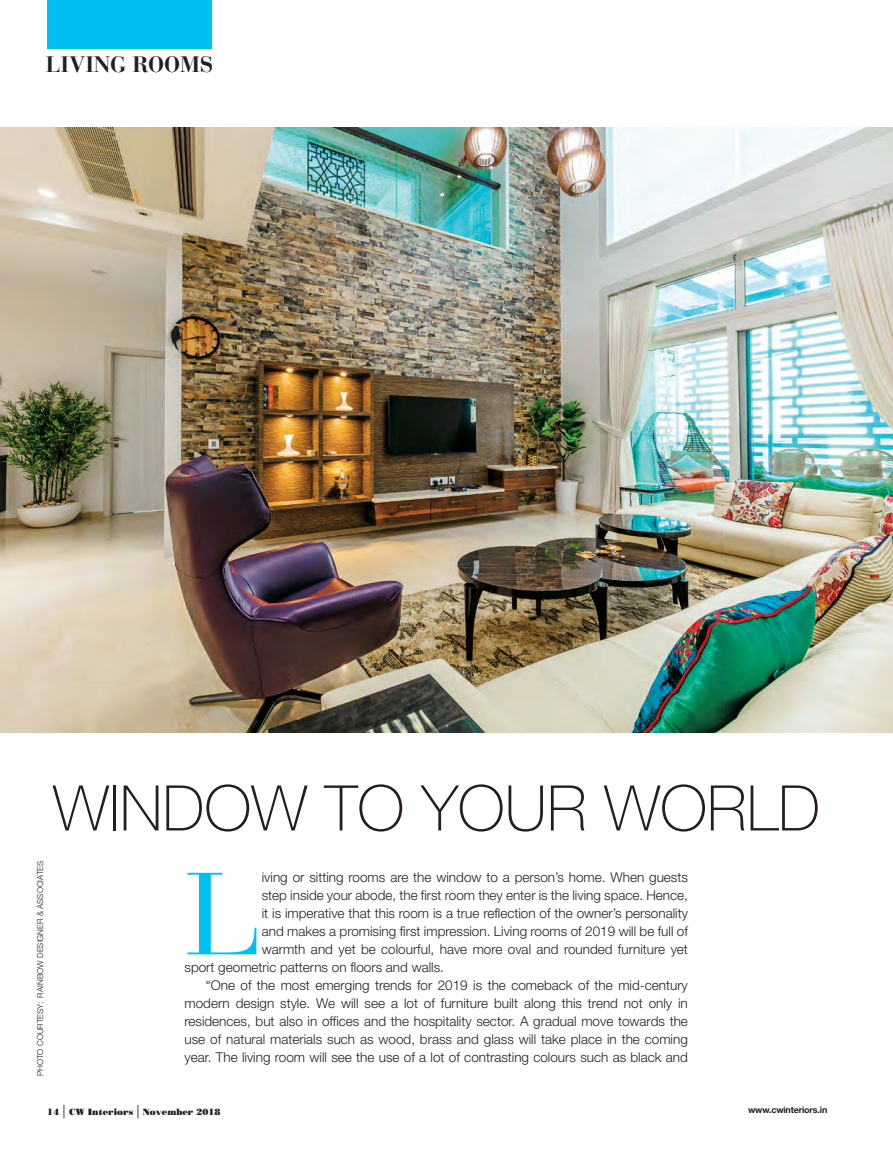
<style>
.page{position:relative;width:893px;height:1157px;background:#fff}
.page>*{position:absolute;margin:0;border:0;box-sizing:border-box;transform-origin:0 0}
.t1{font:115.8px "Bauer Bodoni Std";color:#00c0f3}
.t2{font:100 63px "Helvetica Neue LT Std";color:#231f20}
.t3{font:700 22.2px "Bauer Bodoni Std";color:#231f20}
.t4{font:300 13.5px "Helvetica Neue";color:#231f20}
.t5{font:9px "Bodoni Poster";color:#231f20}
.t6{font:700 9px "Helvetica Neue LT Std";letter-spacing:-.02em;color:#231f20}
.t7{font:300 8.25px "Helvetica Neue LT Std";color:#231f20}
.s1{font-family:"Adobe Garamond Pro";font-size:13.5px}
</style>
<div class="page">
<div style="left:47px;top:0;width:165px;height:49px;background:#00c0f3"></div>
<img style="left:0;top:128px;width:892px;height:604px">
<h3 class="t3" style="left:46px;top:51px;width:169px">LIVING ROOMS</h3>
<h2 class="t2" style="left:53px;top:785px;width:768px">WINDOW TO YOUR WORLD</h2>
<p class="t7" style="left:37px;top:1076px;width:217px;rotate:-90deg">PHOTO COURTESY: RAINBOW DESIGNER &amp; ASSOCIATES</p>
<h1 class="t1" style="left:184px;top:867px;width:79px">L</h1>
<p class="t4" style="left:262px;top:872px;width:427px">iving or sitting rooms are the window to a person’s home. When guests</p>
<p class="t4" style="left:262px;top:890px;width:427px">step inside your abode, the first room they enter is the living space. Hence,</p>
<p class="t4" style="left:262px;top:908px;width:427px">it is imperative that this room is a true reflection of the owner’s personality</p>
<p class="t4" style="left:262px;top:926px;width:427px">and makes a promising first impression. Living rooms of 2019 will be full of</p>
<p class="t4" style="left:262px;top:944px;width:427px">warmth and yet be colourful, have more oval and rounded furniture yet</p>
<p class="t4" style="left:184px;top:962px;width:261px">sport geometric patterns on floors and walls.</p>
<p class="t4" style="left:206px;top:980px;width:483px">“One of the most emerging trends for 2019 is the comeback of the mid-century</p>
<p class="t4" style="left:184px;top:998px;width:505px">modern design style. We will see a lot of furniture built along this trend not only in</p>
<p class="t4" style="left:184px;top:1016px;width:505px">residences, but also in offices and the hospitality sector. A gradual move towards the</p>
<p class="t4" style="left:184px;top:1034px;width:505px">use of natural materials such as wood, brass and glass will take place in the coming</p>
<p class="t4" style="left:184px;top:1052px;width:505px">year. The living room will see the use of a lot of contrasting colours such as black and</p>
<p class="t5" style="left:47px;top:1106px;width:175px">14 <span class="s1">|</span> CW Interiors <span class="s1">|</span> November 2018</p>
<p class="t6" style="left:748px;top:1104px;width:81px">www.cwinteriors.in</p>
</div>
